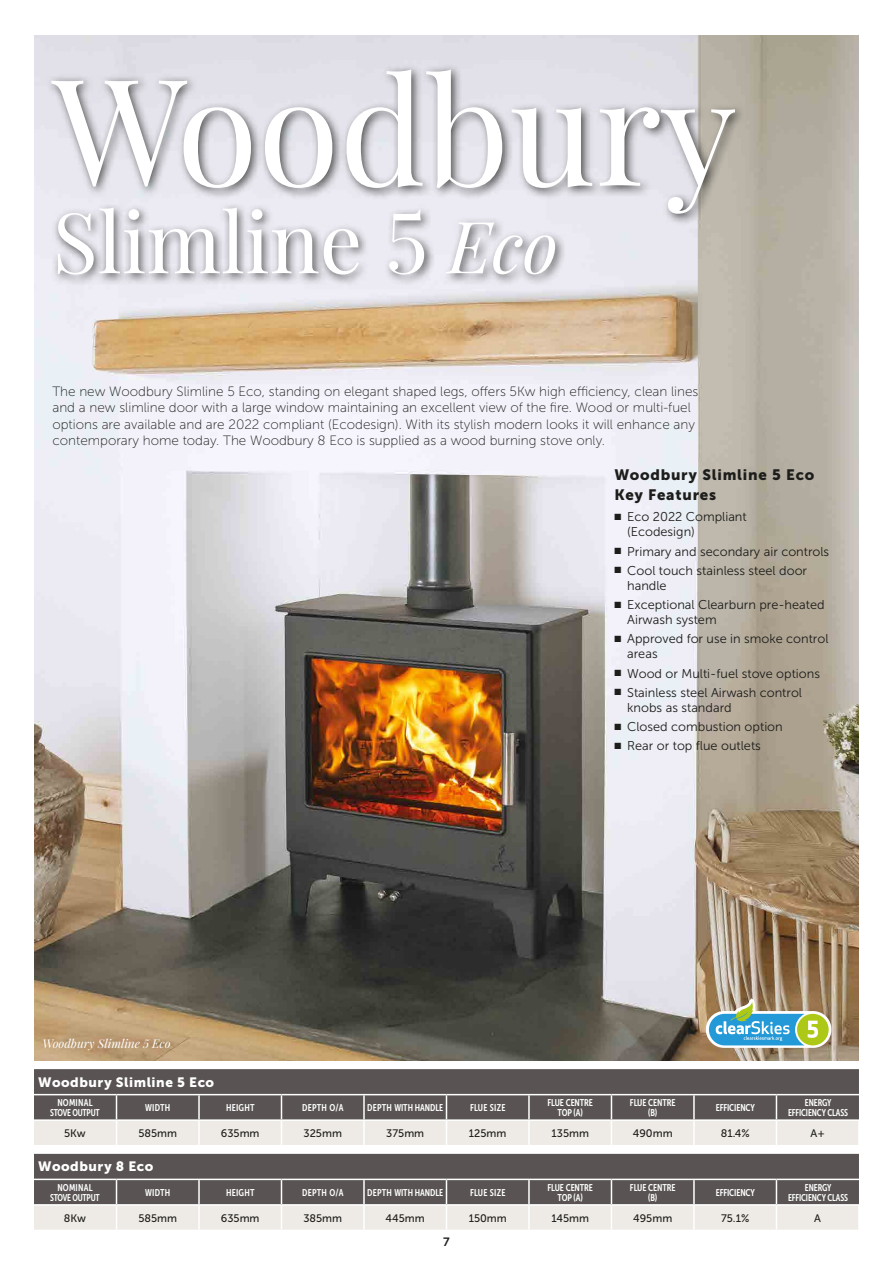
<style>
.page{position:relative;width:893px;height:1263px;background:#fff}
.page>*{position:absolute;margin:0;border:0;box-sizing:border-box;transform-origin:0 0}
.t1{font:148.5px "Playfair Display";color:#fff}
.t2{font:84px "Playfair Display";color:#fff}
.t3{font:15px/19.5px "Museo Sans 900";letter-spacing:.05em;color:#1d1d1b}
.t4{font:13.5px/16.5px "Museo Sans 100";color:#1d1d1b}
.t5{font:13.5px "Museo Sans 900";letter-spacing:.04em;color:#fff}
.t6{font:12.75px/15px "Museo Sans 300";color:#1d1d1b}
.t7{font:italic 12px "Playfair Display";color:#fff}
.t8{font:12px "Museo Sans 700";color:#1d1d1b}
.t9{font:10.8px "Museo Sans 500";color:#1d1d1b}
.t10{font:9.75px/9.8px "Museo Sans Cond 700";letter-spacing:-.01em;color:#fff;text-align:center;scale:.94 1}
.t11{font:9.75px "Museo Sans Cond 700";letter-spacing:-.01em;color:#fff;scale:.95 1}
.t12{font:9.75px/9.8px "Museo Sans Cond 700";letter-spacing:-.01em;color:#fff;text-align:center;scale:.91 1}
.t13{font:9.75px/9.8px "Museo Sans Cond 700";letter-spacing:-.03em;color:#fff;text-align:center;scale:.95 1}
.t14{font:9.75px "Museo Sans Cond 700";letter-spacing:.02em;color:#fff;scale:.95 1}
.s1{font-style:italic;font-size:72px}
</style>
<div class="page">
<img style="left:34px;top:36px;width:825px;height:1024px">
<div style="left:46px;top:64px;width:701px;height:161px;background:#1d1d1b;opacity:.75"></div>
<div style="left:52px;top:202px;width:515px;height:85px;background:#1d1d1b;opacity:.75"></div>
<svg style="left:34px;top:1154px;width:825px;height:76px;background:#928d8c"></svg>
<hr style="left:858px;top:1205px;width:2px;height:25px;background:#fff">
<svg style="left:34px;top:1069px;width:825px;height:76px;background:#918d8b"></svg>
<hr style="left:858px;top:1121px;width:2px;height:24px;background:#fff">
<svg style="left:706px;top:998px;width:125px;height:50px;background:#8cb1a6"></svg>
<h1 class="t1" style="left:52px;top:37px;width:685px">Woodbury</h1>
<h2 class="t2" style="left:52px;top:189px;width:507px">Slimline 5 <span class="s1">Eco</span></h2>
<p class="t4" style="left:52px;top:383px;width:647px">The new Woodbury Slimline 5 Eco, standing on elegant shaped legs, offers 5Kw high efficiency, clean lines and a new slimline door with a large window maintaining an excellent view of the fire. Wood or multi-fuel options are available and are 2022 compliant (Ecodesign). With its stylish modern looks it will enhance any contemporary home today. The Woodbury 8 Eco is supplied as a wood burning stove only.</p>
<p class="t3" style="left:614px;top:465px;width:201px">Woodbury Slimline 5 Eco<br>Key Features</p>
<p class="t6" style="left:627px;top:509px;width:121px;text-indent:-13px">■ Eco 2022 Compliant (Ecodesign)</p>
<p class="t6" style="left:614px;top:544px;width:216px">■ Primary and secondary air controls</p>
<p class="t6" style="left:627px;top:563px;width:181px;text-indent:-13px">■ Cool touch stainless steel door handle</p>
<p class="t6" style="left:627px;top:597px;width:199px;text-indent:-13px">■ Exceptional Clearburn pre-heated<br>Airwash system</p>
<p class="t6" style="left:627px;top:631px;width:203px;text-indent:-13px">■ Approved for use in smoke control areas</p>
<p class="t6" style="left:614px;top:666px;width:207px">■ Wood or Multi-fuel stove options</p>
<p class="t6" style="left:627px;top:685px;width:176px;text-indent:-13px">■ Stainless steel Airwash control knobs as standard</p>
<p class="t6" style="left:614px;top:719px;width:170px">■ Closed combustion option</p>
<p class="t6" style="left:614px;top:738px;width:148px">■ Rear or top flue outlets</p>
<p class="t7" style="left:43px;top:1035px;width:130px">Woodbury Slimline 5 Eco</p>
<p class="t5" style="left:38px;top:1074px;width:177px">Woodbury Slimline 5 Eco</p>
<p class="t13" style="left:50px;top:1098px;width:53px">NOMINAL<br>STOVE OUTPUT</p>
<p class="t11" style="left:145px;top:1102px;width:28px">WIDTH</p>
<p class="t11" style="left:226px;top:1102px;width:31px">HEIGHT</p>
<p class="t11" style="left:302px;top:1102px;width:45px">DEPTH O/A</p>
<p class="t11" style="left:367px;top:1102px;width:82px">DEPTH WITH HANDLE</p>
<p class="t14" style="left:470px;top:1102px;width:39px">FLUE SIZE</p>
<p class="t10" style="left:547px;top:1098px;width:50px">FLUE CENTRE<br>TOP (A)</p>
<p class="t10" style="left:630px;top:1098px;width:50px">FLUE CENTRE (B)</p>
<p class="t10" style="left:716px;top:1103px;width:43px">EFFICIENCY</p>
<p class="t12" style="left:788px;top:1098px;width:68px">ENERGY<br>EFFICIENCY CLASS</p>
<p class="t9" style="left:64px;top:1127px;width:23px">5Kw</p>
<p class="t9" style="left:138px;top:1127px;width:40px">585mm</p>
<p class="t9" style="left:221px;top:1127px;width:40px">635mm</p>
<p class="t9" style="left:304px;top:1127px;width:40px">325mm</p>
<p class="t9" style="left:386px;top:1127px;width:39px">375mm</p>
<p class="t9" style="left:469px;top:1127px;width:39px">125mm</p>
<p class="t9" style="left:551px;top:1127px;width:39px">135mm</p>
<p class="t9" style="left:633px;top:1127px;width:41px">490mm</p>
<p class="t9" style="left:721px;top:1127px;width:31px">81.4%</p>
<p class="t9" style="left:811px;top:1127px;width:16px">A+</p>
<p class="t5" style="left:38px;top:1159px;width:117px">Woodbury 8 Eco</p>
<p class="t13" style="left:50px;top:1183px;width:53px">NOMINAL<br>STOVE OUTPUT</p>
<p class="t11" style="left:145px;top:1187px;width:28px">WIDTH</p>
<p class="t11" style="left:226px;top:1187px;width:31px">HEIGHT</p>
<p class="t11" style="left:302px;top:1187px;width:45px">DEPTH O/A</p>
<p class="t11" style="left:367px;top:1187px;width:82px">DEPTH WITH HANDLE</p>
<p class="t14" style="left:470px;top:1187px;width:39px">FLUE SIZE</p>
<p class="t10" style="left:547px;top:1183px;width:50px">FLUE CENTRE<br>TOP (A)</p>
<p class="t10" style="left:630px;top:1183px;width:50px">FLUE CENTRE (B)</p>
<p class="t10" style="left:716px;top:1187px;width:43px">EFFICIENCY</p>
<p class="t12" style="left:788px;top:1183px;width:68px">ENERGY<br>EFFICIENCY CLASS</p>
<p class="t9" style="left:64px;top:1212px;width:24px">8Kw</p>
<p class="t9" style="left:138px;top:1212px;width:40px">585mm</p>
<p class="t9" style="left:221px;top:1212px;width:40px">635mm</p>
<p class="t9" style="left:303px;top:1212px;width:40px">385mm</p>
<p class="t9" style="left:386px;top:1212px;width:41px">445mm</p>
<p class="t9" style="left:469px;top:1212px;width:40px">150mm</p>
<p class="t9" style="left:551px;top:1212px;width:39px">145mm</p>
<p class="t9" style="left:633px;top:1212px;width:41px">495mm</p>
<p class="t9" style="left:721px;top:1212px;width:30px">75.1%</p>
<p class="t9" style="left:814px;top:1212px;width:8px">A</p>
<p class="t8" style="left:443px;top:1235px;width:8px">7</p>
</div>
